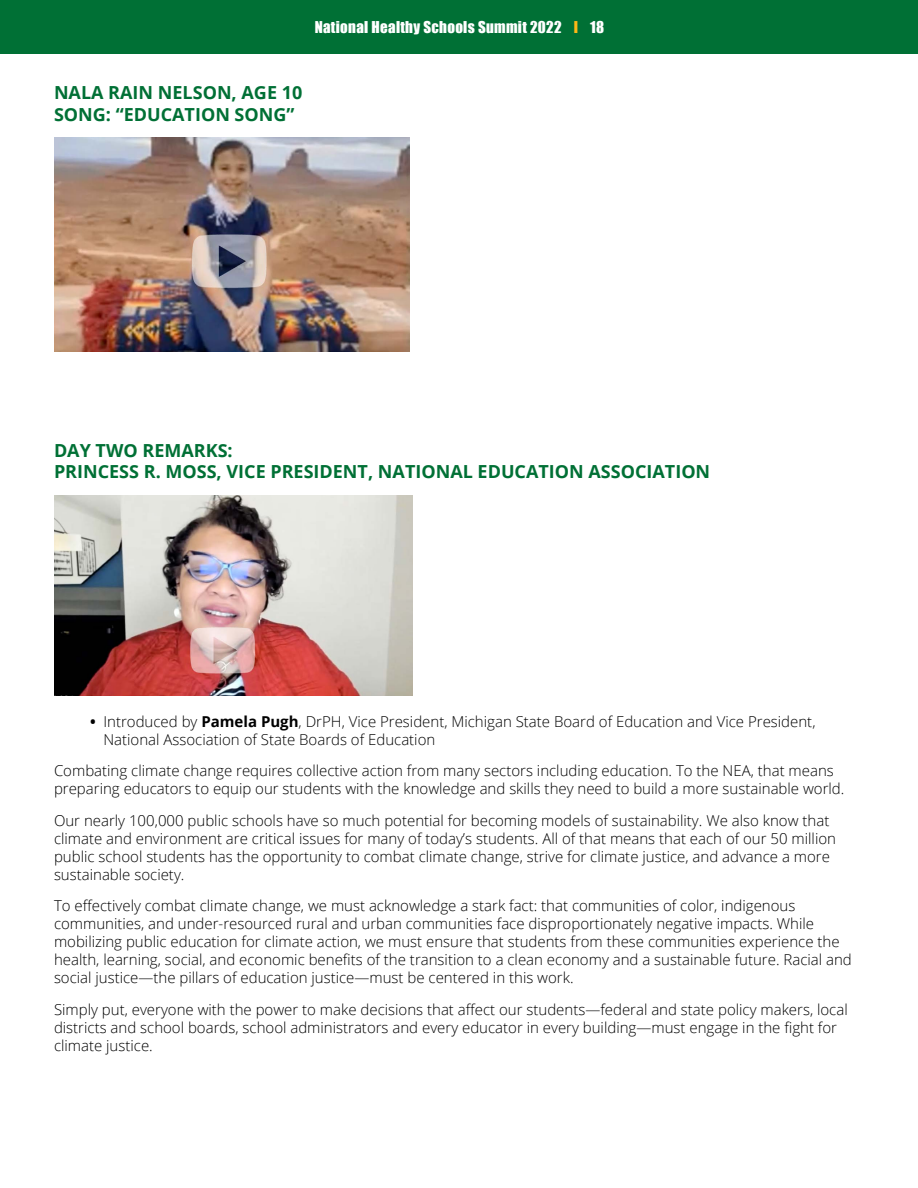
<style>
.page{position:relative;width:918px;height:1188px;background:#fff}
.page>*{position:absolute;margin:0;border:0;box-sizing:border-box;transform-origin:0 0}
.t1{font:700 18px/21.6px "Open Sans";color:#007035}
.t2{font:300 15px/18px "Open Sans";color:#000}
.t3{font:15px "Impact";letter-spacing:.02em;color:#fff}
.s1{color:#fdb717}
.s2{font-weight:700}
</style>
<div class="page">
<div style="left:0;top:0;width:918px;height:54px;background:#007035"></div>
<img style="left:54px;top:138px;width:355px;height:213px">
<img style="left:54px;top:495px;width:358px;height:200px">
<p class="t3" style="left:315px;top:15px;width:291px">National Healthy Schools Summit 2022 <span class="s1">I</span> 18</p>
<p class="t1" style="left:54px;top:81px;width:250px">NALA RAIN NELSON, AGE 10<br>SONG: “EDUCATION SONG”</p>
<p class="t1" style="left:54px;top:439px;width:658px">DAY TWO REMARKS:<br>PRINCESS R. MOSS, VICE PRESIDENT, NATIONAL EDUCATION ASSOCIATION</p>
<p class="t2" style="left:103px;top:712px;width:714px;text-indent:-13px"><span class="s2">•</span> Introduced by <span class="s2">Pamela Pugh</span>, DrPH, Vice President, Michigan State Board of Education and Vice President,<br>National Association of State Boards of Education</p>
<p class="t2" style="left:54px;top:762px;width:792px">Combating climate change requires collective action from many sectors including education. To the NEA, that means preparing educators to equip our students with the knowledge and skills they need to build a more sustainable world.</p>
<p class="t2" style="left:54px;top:811px;width:784px">Our nearly 100,000 public schools have so much potential for becoming models of sustainability. We also know that climate and environment are critical issues for many of today’s students. All of that means that each of our 50 million public school students has the opportunity to combat climate change, strive for climate justice, and advance a more sustainable society.</p>
<p class="t2" style="left:54px;top:897px;width:799px">To effectively combat climate change, we must acknowledge a stark fact: that communities of color, indigenous communities, and under-resourced rural and urban communities face disproportionately negative impacts. While mobilizing public education for climate action, we must ensure that students from these communities experience the health, learning, social, and economic benefits of the transition to a clean economy and a sustainable future. Racial and social justice—the pillars of education justice—must be centered in this work.</p>
<p class="t2" style="left:54px;top:1000px;width:795px">Simply put, everyone with the power to make decisions that affect our students—federal and state policy makers, local districts and school boards, school administrators and every educator in every building—must engage in the fight for climate justice.</p>
</div>
